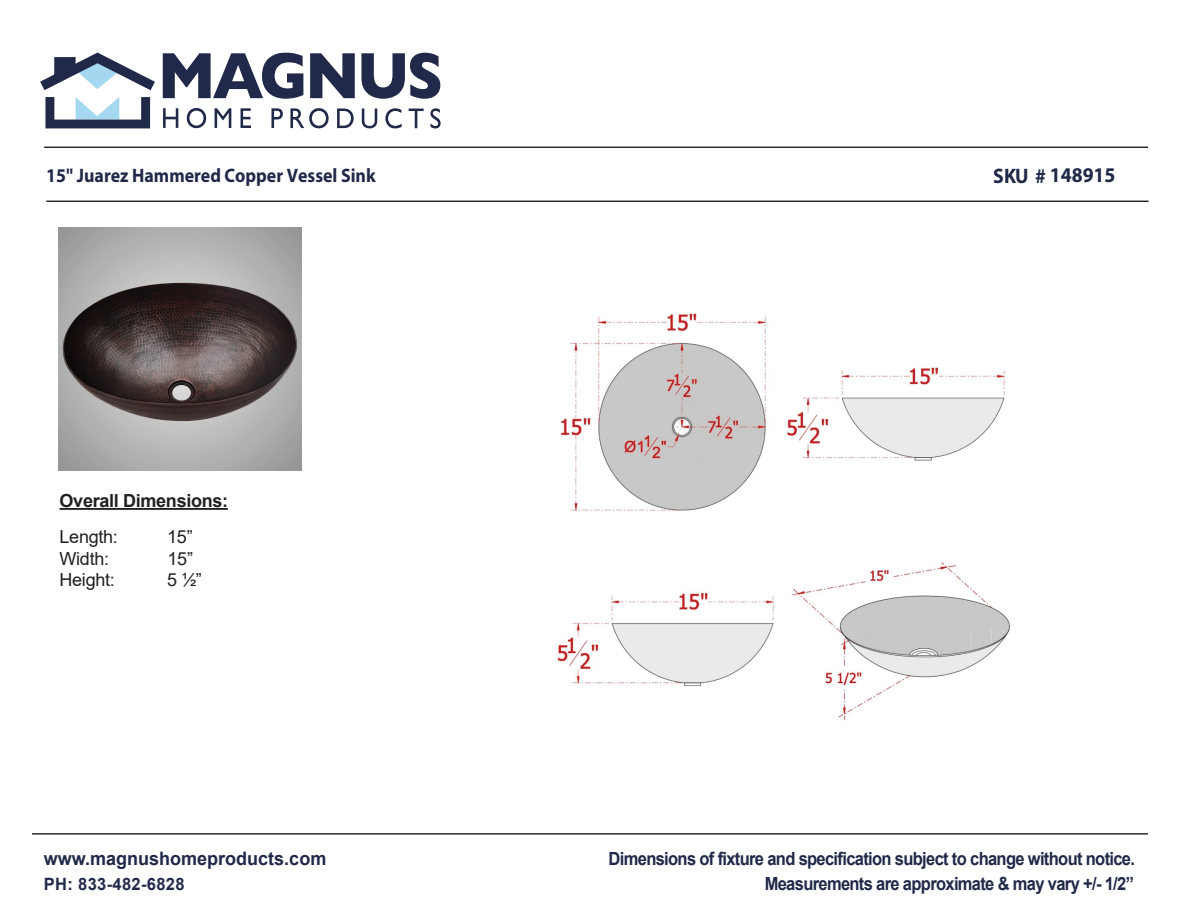
<style>
.page{position:relative;width:1188px;height:918px;background:#fff}
.page>*{position:absolute;margin:0;border:0;box-sizing:border-box;transform-origin:0 0}
.t1{font:700 21px "Myriad Pro";color:#212949;scale:.94 1}
.t2{font:700 19.5px "Myriad Pro";color:#212949;scale:.92 1}
.t3{font:700 18.6px "Arial";color:#212949}
.t4{font:700 18.15px/24.6px "Arial";letter-spacing:-.04em;color:#212949;text-align:right;scale:.91 1}
.t5{font:18px "Arial";letter-spacing:-.015em;color:#231f20}
.t6{font:700 18px "Arial";letter-spacing:-.015em;color:#231f20}
.t7{font:700 16.95px "Arial";letter-spacing:.02em;color:#212949}
</style>
<div class="page">
<hr style="left:44px;top:147px;width:1104px;height:1px;background:#252525">
<hr style="left:46px;top:201px;width:1103px;height:1px;background:#252525">
<hr style="left:32px;top:833px;width:1116px;height:2px;background:#252525">
<svg style="left:40px;top:53px;width:115px;height:37px"></svg>
<svg style="left:45px;top:97px;width:105px;height:31px"></svg>
<svg style="left:163px;top:53px;width:140px;height:46px"></svg>
<svg style="left:310px;top:53px;width:45px;height:45px"></svg>
<svg style="left:361px;top:53px;width:79px;height:46px"></svg>
<svg style="left:163px;top:108px;width:15px;height:20px"></svg>
<svg style="left:187px;top:108px;width:19px;height:20px"></svg>
<svg style="left:215px;top:108px;width:16px;height:20px"></svg>
<svg style="left:241px;top:108px;width:10px;height:20px"></svg>
<svg style="left:271px;top:108px;width:12px;height:20px"></svg>
<svg style="left:290px;top:108px;width:39px;height:20px"></svg>
<svg style="left:337px;top:108px;width:17px;height:20px"></svg>
<svg style="left:362px;top:109px;width:15px;height:19px"></svg>
<svg style="left:385px;top:108px;width:17px;height:20px"></svg>
<svg style="left:409px;top:109px;width:15px;height:19px"></svg>
<svg style="left:430px;top:108px;width:11px;height:21px"></svg>
<hr style="left:60px;top:508px;width:168px;height:2px;background:#231f20">
<img style="left:58px;top:228px;width:243px;height:243px">
<img style="left:560px;top:313px;width:445px;height:198px">
<img style="left:556px;top:562px;width:455px;height:159px">
<p class="t2" style="left:46px;top:163px;width:360px">15" Juarez Hammered Copper Vessel Sink</p>
<p class="t6" style="left:60px;top:488px;width:170px">Overall Dimensions:</p>
<p class="t5" style="left:60px;top:524px;width:60px">Length:</p>
<p class="t5" style="left:167px;top:524px;width:27px">15”</p>
<p class="t5" style="left:60px;top:546px;width:51px">Width:</p>
<p class="t5" style="left:168px;top:546px;width:27px">15”</p>
<p class="t5" style="left:60px;top:567px;width:57px">Height:</p>
<p class="t5" style="left:167px;top:567px;width:36px">5 ¹⁄2”</p>
<p class="t3" style="left:44px;top:846px;width:284px">www.magnushomeproducts.com</p>
<p class="t7" style="left:44px;top:872px;width:142px">PH: 833-482-6828</p>
<p class="t1" style="left:993px;top:162px;width:132px">SKU # 148915</p>
<p class="t4" style="left:609px;top:847px;width:580px">Dimensions of fixture and specification subject to change without notice.<br>Measurements are approximate &amp; may vary +/- 1/2”</p>
</div>
